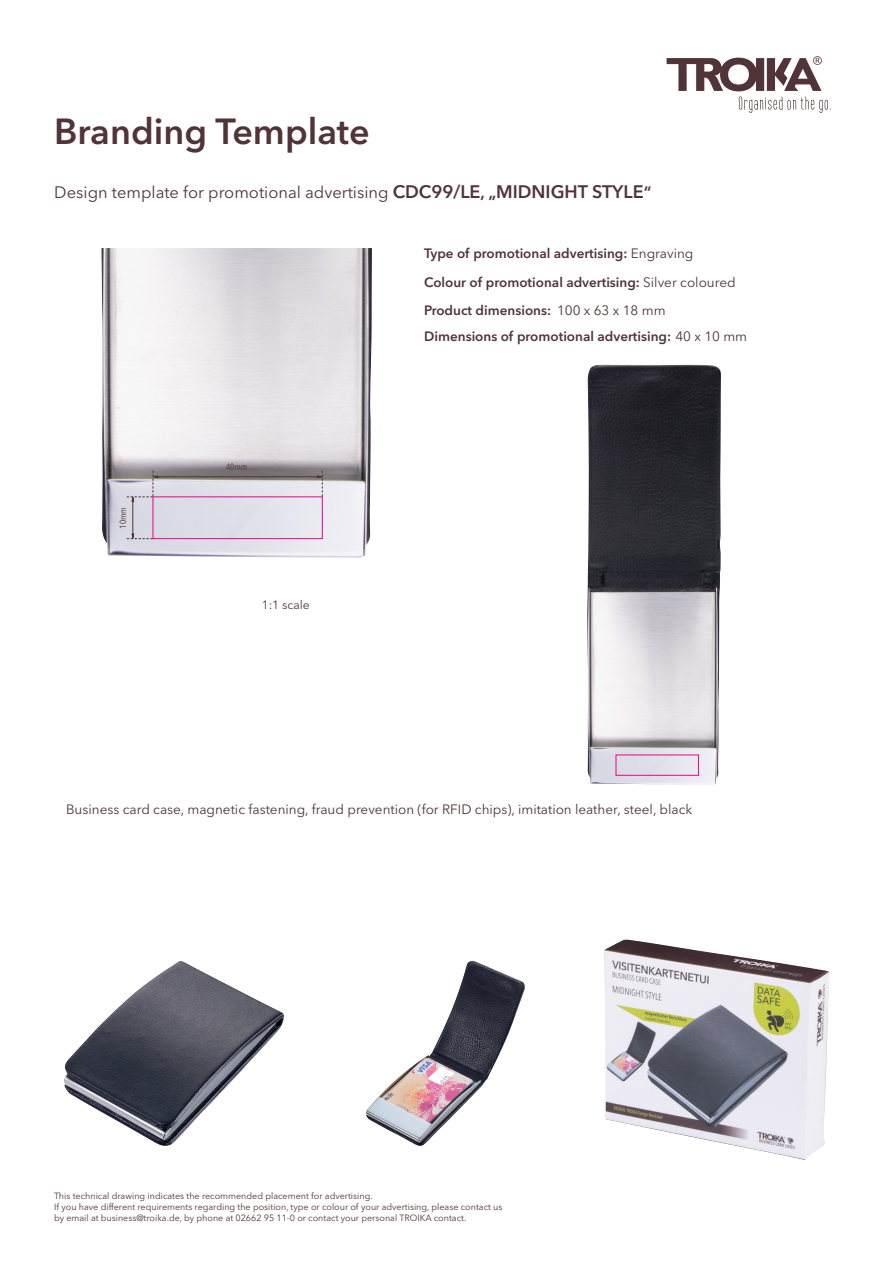
<style>
.page{position:relative;width:893px;height:1263px;background:#fff}
.page>*{position:absolute;margin:0;border:0;box-sizing:border-box;transform-origin:0 0}
.t1{font:600 36px "Avenir Next LT Pro";color:#503438}
.t2{font:16.5px "Avenir Next LT Pro";color:#503438}
.t3{font:600 13.5px/28.5px "Avenir Next LT Pro";color:#503438}
.t4{font:13.5px "Avenir Next LT Pro";color:#503438}
.t5{font:12px "Avenir Next LT Pro";color:#503438}
.t6{font:9px/10.8px "Avenir Next LT Pro";color:#503438}
.t7{font:condensed 9px "Avenir Next LT Pro";color:#503438}
.s1{font-weight:600;font-size:18px}
.s2{font-weight:600}
.s3{font-weight:400}
</style>
<div class="page">
<svg style="left:667px;top:56px;width:164px;height:57px"></svg>
<img style="left:64px;top:961px;width:220px;height:185px">
<img style="left:366px;top:961px;width:159px;height:185px">
<img style="left:604px;top:939px;width:226px;height:221px">
<img style="left:101px;top:248px;width:271px;height:310px">
<img style="left:587px;top:365px;width:134px;height:420px">
<div style="left:153px;top:496px;width:170px;height:43px;border:1px solid #ed028c"></div>
<div style="left:616px;top:754px;width:83px;height:22px;border:1px solid #ed028c"></div>
<hr style="left:132px;top:500px;width:1px;height:36px;background:#503438">
<svg style="left:127px;top:533px;width:26px;height:6px"></svg>
<hr style="left:157px;top:476px;width:161px;height:1px;background:#503438">
<svg style="left:317px;top:471px;width:6px;height:25px"></svg>
<svg style="left:127px;top:471px;width:32px;height:31px"></svg>
<h1 class="t1" style="left:54px;top:110px;width:317px">Branding Template</h1>
<h2 class="t2" style="left:54px;top:182px;width:598px">Design template for promotional advertising <span class="s1">CDC99/LE</span><span class="s2">, „</span><span class="s1">MIDNIGHT STYLE</span><span class="s2">“</span></h2>
<h3 class="t3" style="left:424px;top:239px;width:313px">Type of promotional advertising: <span class="s3">Engraving<br></span>Colour of promotional advertising: <span class="s3">Silver coloured<br></span>Product dimensions: <span class="s3">100 x 63 x 18 mm</span></h3>
<p class="t7" style="left:118px;top:529px;width:23px;rotate:-90deg">10mm</p>
<p class="t7" style="left:226px;top:462px;width:23px">40mm</p>
<h3 class="t5" style="left:262px;top:597px;width:50px">1:1 scale</h3>
<h3 class="t3" style="left:424px;top:322px;width:325px">Dimensions of promotional advertising: <span class="s3">40 x 10 mm</span></h3>
<h3 class="t4" style="left:66px;top:801px;width:628px">Business card case, magnetic fastening, fraud prevention (for RFID chips), imitation leather, steel, black</h3>
<p class="t6" style="left:54px;top:1191px;width:450px">This technical drawing indicates the recommended placement for advertising.<br>If you have different requirements regarding the position, type or colour of your advertising, please contact us by email at business@troika.de, by phone at 02662 95 11-0 or contact your personal TROIKA contact.</p>
</div>
